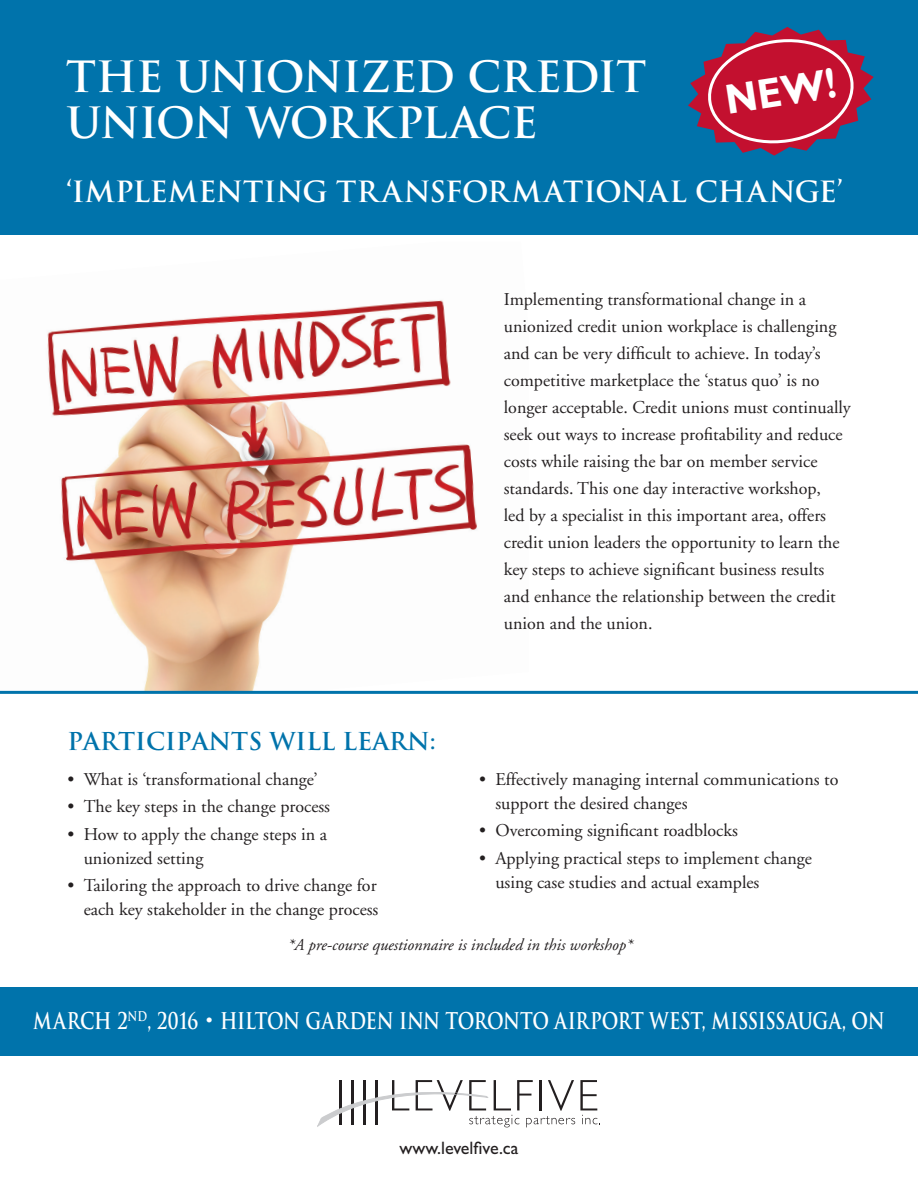
<style>
.page{position:relative;width:918px;height:1188px;background:#fff}
.page>*{position:absolute;margin:0;border:0;box-sizing:border-box;transform-origin:0 0}
.t1{font:700 42px/45.8px "Trajan Pro";letter-spacing:-.02em;color:#fff}
.t2{font:700 42px "Gill Sans";color:#fff;scale:.9 1}
.Title03{font:700 28.5px "Trajan Pro";letter-spacing:.005em;color:#fff}
.Title03-2{font:700 24px "Trajan Pro";color:#0073ab}
.t3{font:700 22.5px "Trajan Pro";letter-spacing:-.02em;color:#fff;scale:.8 1}
.t4{font:18px/27px "Adobe Garamond";color:#231f20}
.t5{font:18px "Gill Sans Std";color:#231f20}
.t6{font:italic 16.5px "Adobe Garamond";color:#231f20}
.s1{font-family:"Adobe Garamond";font-weight:400;font-size:18px}
</style>
<div class="page">
<div style="left:0;top:0;width:918px;height:234px;background:#0073ab"></div>
<svg style="left:318px;top:1080px;width:282px;height:47px"></svg>
<div style="left:0;top:987px;width:918px;height:69px;background:#0073ab"></div>
<img style="left:0;top:300px;width:529px;height:391px">
<hr style="left:0;top:691px;width:918px;height:3px;background:#0073ab">
<svg style="left:688px;top:27px;width:186px;height:129px"></svg>
<p class="t1" style="left:66px;top:55px;width:582px">THE UNIONIZED CREDIT<br>UNION WORKPLACE</p>
<p class="t2" style="left:722px;top:75px;width:125px;rotate:-9deg">NEW!</p>
<p class="Title03" style="left:66px;top:174px;width:778px">‘IMPLEMENTING TRANSFORMATIONAL CHANGE’</p>
<p class="Title03-2" style="left:68px;top:727px;width:370px">PARTICIPANTS WILL LEARN:</p>
<p class="t4" style="left:68px;top:766px;width:252px">• What is ‘transformational change’</p>
<p class="t4" style="left:68px;top:794px;width:264px">• The key steps in the change process</p>
<p class="t4" style="left:84px;top:822px;width:245px;line-height:24px;text-indent:-16px">• How to apply the change steps in a unionized setting</p>
<p class="t4" style="left:68px;top:874px;width:312px;line-height:24px;text-align:right">• Tailoring the approach to drive change for each key stakeholder in the change process</p>
<p class="t4" style="left:504px;top:286px;width:349px">Implementing transformational change in a unionized credit union workplace is challenging and can be very difficult to achieve. In today’s competitive marketplace the ‘status quo’ is no longer acceptable. Credit unions must continually seek out ways to increase profitability and reduce costs while raising the bar on member service standards. This one day interactive workshop,<br>led by a specialist in this important area, offers credit union leaders the opportunity to learn the key steps to achieve significant business results and enhance the relationship between the credit union and the union.</p>
<p class="t4" style="left:495px;top:768px;width:344px;line-height:24px;text-indent:-16px">• Effectively managing internal communications to support the desired changes</p>
<p class="t4" style="left:479px;top:818px;width:260px">• Overcoming significant roadblocks</p>
<p class="t4" style="left:495px;top:846px;width:318px;line-height:24px;text-indent:-16px">• Applying practical steps to implement change using case studies and actual examples</p>
<p class="t6" style="left:288px;top:936px;width:346px">*A pre-course questionnaire is included in this workshop*</p>
<p class="t3" style="left:33px;top:1007px;width:1066px">MARCH 2<sup>ND</sup>, 2016 <span class="s1">•</span> HILTON GARDEN INN TORONTO AIRPORT WEST, MISSISSAUGA, ON</p>
<p class="t5" style="left:399px;top:1138px;width:121px">www.levelfive.ca</p>
</div>
